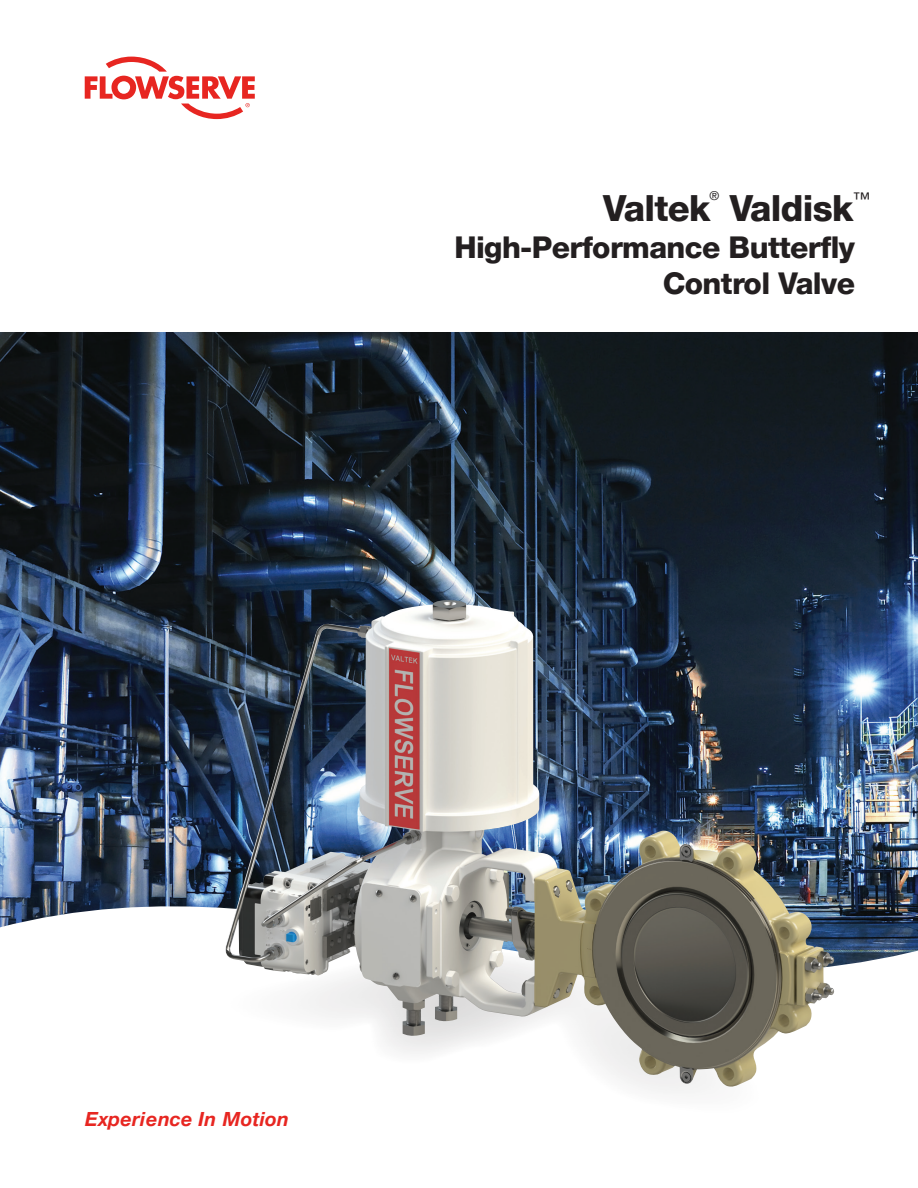
<style>
.page{position:relative;width:918px;height:1188px;background:#fff}
.page>*{position:absolute;margin:0;border:0;box-sizing:border-box;transform-origin:0 0}
.t1{font:800 36px "Helvetica Neue LT Pro";letter-spacing:-.02em;color:#231f20}
.t2{font:800 30px/36px "Helvetica Neue LT Pro";letter-spacing:-.02em;color:#231f20;text-align:right}
.t3{font:italic 700 19.5px "Helvetica Neue LT Pro";letter-spacing:.015em;color:#e72621}
.t4{font:12.3px "Helvetica Neue LT Pro";color:#231f20}
</style>
<div class="page">
<img style="left:1px;top:332px;width:917px;height:511px">
<img style="left:0;top:843px;width:918px;height:122px">
<svg style="left:85px;top:57px;width:170px;height:62px"></svg>
<svg style="left:162px;top:942px;width:680px;height:151px"></svg>
<img style="left:224px;top:604px;width:209px;height:432px">
<p class="t1" style="left:603px;top:186px;width:109px">Valtek</p>
<p class="t4" style="left:710px;top:188px;width:11px">®</p>
<p class="t1" style="left:730px;top:186px;width:142px">Valdisk<sup>™</sup></p>
<p class="t2" style="left:454px;top:229px;width:402px">High-Performance Butterfly<br>Control Valve</p>
<p class="t3" style="left:85px;top:1107px;width:205px">Experience In Motion</p>
</div>
